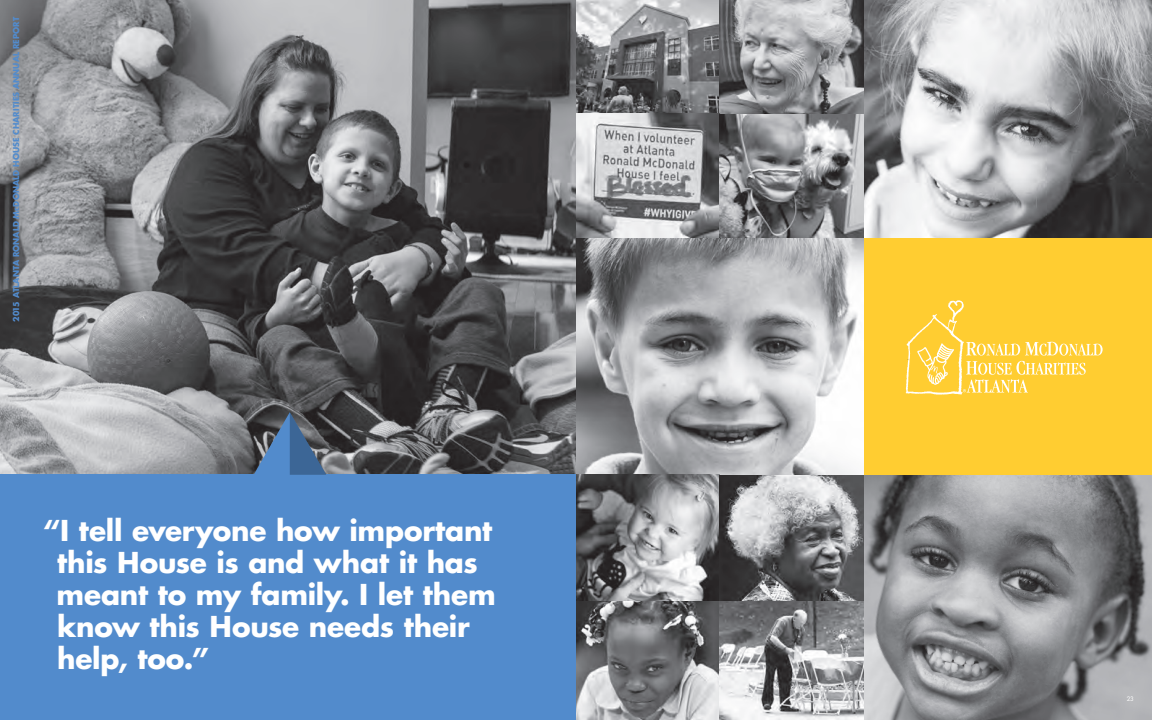
<style>
.page{position:relative;width:1152px;height:720px;background:#fff}
.page>*{position:absolute;margin:0;border:0;box-sizing:border-box;transform-origin:0 0}
.quote_type___md{font:700 28px/32px "Futura";letter-spacing:-.01em;color:#fff}
.t1{font:700 8px "Futura";letter-spacing:.01em;color:#528bcc}
.donors{font:6px "Futura";color:#fff}
</style>
<div class="page">
<div style="left:864px;top:238px;width:288px;height:237px;background:#ffcd31"></div>
<img style="left:576px;top:0;width:288px;height:720px">
<img style="left:864px;top:0;width:288px;height:238px">
<img style="left:864px;top:475px;width:288px;height:245px">
<svg style="left:906px;top:300px;width:197px;height:95px"></svg>
<img style="left:0;top:0;width:576px;height:475px">
<div style="left:0;top:475px;width:576px;height:245px;background:#528bcc"></div>
<svg style="left:254px;top:412px;width:72px;height:63px;background:#4c6482"></svg>
<p class="t1" style="left:11px;top:322px;width:307px;rotate:-90deg">2015 ATLANTA RONALD McDONALD HOUSE CHARITIES ANNUAL REPORT</p>
<p class="quote_type___md" style="left:57px;top:514px;width:441px;text-indent:-13px">“I tell everyone how important this House is and what it has meant to my family. I let them know this House needs their help, too.”</p>
<p class="donors" style="left:1127px;top:695px;width:9px">23</p>
</div>
